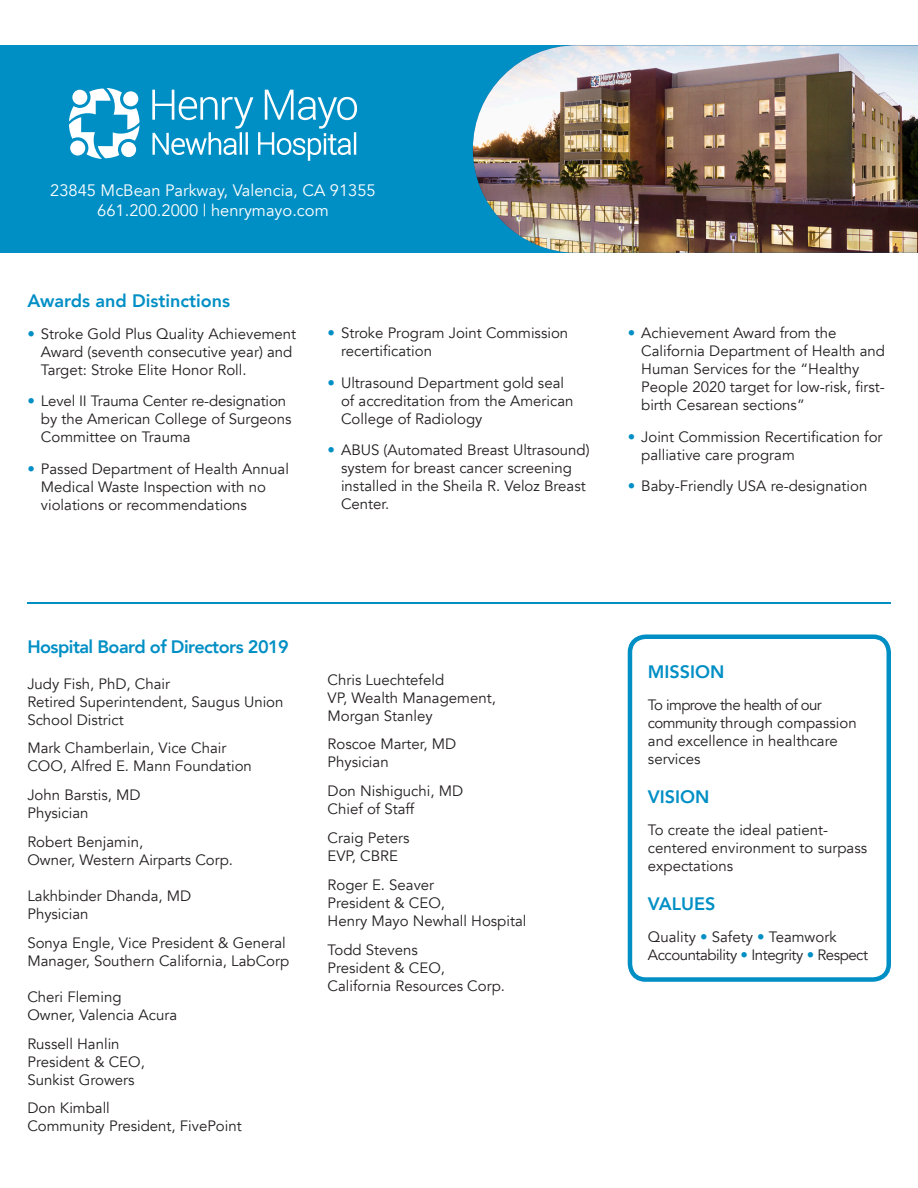
<style>
.page{position:relative;width:918px;height:1188px;background:#fff}
.page>*{position:absolute;margin:0;border:0;box-sizing:border-box;transform-origin:0 0}
.t1{font:800 18px "Avenir";color:#008fc5}
.t2{font:800 18px "Avenir";letter-spacing:-.03em;color:#008fc5}
.t3{font:16.5px "Avenir";color:#fff}
.t4{font:15px/18px "Avenir";color:#231f20}
.t5{font:15px "Avenir";letter-spacing:-.03em;color:#231f20}
.s1{color:#008fc5}
</style>
<div class="page">
<div style="left:0;top:45px;width:918px;height:208px;background:#008fc5"></div>
<img style="left:473px;top:45px;width:445px;height:208px">
<div style="left:628px;top:634px;width:263px;height:348px;border:4px solid #008fc5;border-radius:16px"></div>
<hr style="left:27px;top:603px;width:864px;height:1px;background:#008fc5">
<svg style="left:69px;top:88px;width:71px;height:71px"></svg>
<svg style="left:152px;top:90px;width:205px;height:71px"></svg>
<p class="t3" style="left:50px;top:181px;width:327px">23845 McBean Parkway, Valencia, CA 91355</p>
<p class="t3" style="left:97px;top:201px;width:233px">661.200.2000 | henrymayo.com</p>
<p class="t1" style="left:27px;top:287px;width:204px">Awards and Distinctions</p>
<p class="t4" style="left:41px;top:325px;width:257px;text-indent:-14px"><span class="s1">•</span> Stroke Gold Plus Quality Achievement<br>Award (seventh consecutive year) and<br>Target: Stroke Elite Honor Roll.</p>
<p class="t4" style="left:41px;top:392px;width:252px;text-indent:-14px"><span class="s1">•</span> Level II Trauma Center re-designation by the American College of Surgeons<br>Committee on Trauma</p>
<p class="t4" style="left:41px;top:460px;width:250px;text-indent:-14px"><span class="s1">•</span> Passed Department of Health Annual<br>Medical Waste Inspection with no violations or recommendations</p>
<p class="t4" style="left:341px;top:324px;width:229px;text-indent:-14px"><span class="s1">•</span> Stroke Program Joint Commission recertification</p>
<p class="t4" style="left:341px;top:374px;width:234px;text-indent:-14px"><span class="s1">•</span> Ultrasound Department gold seal of accreditation from the American<br>College of Radiology</p>
<p class="t4" style="left:341px;top:441px;width:250px;text-indent:-14px"><span class="s1">•</span> ABUS (Automated Breast Ultrasound) system for breast cancer screening installed in the Sheila R. Veloz Breast<br>Center.</p>
<p class="t4" style="left:641px;top:324px;width:245px;text-indent:-14px"><span class="s1">•</span> Achievement Award from the<br>California Department of Health and<br>Human Services for the “Healthy<br>People 2020 target for low-risk, first&shy;birth Cesarean sections”</p>
<p class="t4" style="left:641px;top:428px;width:243px;text-indent:-14px"><span class="s1">•</span> Joint Commission Recertification for palliative care program</p>
<p class="t4" style="left:628px;top:477px;width:241px"><span class="s1">•</span> Baby-Friendly USA re-designation</p>
<p class="t2" style="left:27px;top:632px;width:263px">Hospital Board of Directors 2019</p>
<p class="t4" style="left:27px;top:675px;width:144px">Judy Fish, PhD, Chair</p>
<p class="t4" style="left:27px;top:693px;width:258px">Retired Superintendent, Saugus Union<br>School District</p>
<p class="t4" style="left:27px;top:739px;width:200px">Mark Chamberlain, Vice Chair</p>
<p class="t4" style="left:27px;top:757px;width:226px">COO, Alfred E. Mann Foundation</p>
<p class="t4" style="left:27px;top:786px;width:115px">John Barstis, MD</p>
<p class="t4" style="left:27px;top:804px;width:63px">Physician</p>
<p class="t4" style="left:27px;top:833px;width:117px">Robert Benjamin,</p>
<p class="t4" style="left:27px;top:851px;width:207px">Owner, Western Airparts Corp.</p>
<p class="t4" style="left:27px;top:887px;width:165px">Lakhbinder Dhanda, MD</p>
<p class="t4" style="left:27px;top:905px;width:63px">Physician</p>
<p class="t4" style="left:27px;top:934px;width:263px">Sonya Engle, Vice President &amp; General<br>Manager, Southern California, LabCorp</p>
<p class="t4" style="left:27px;top:988px;width:96px">Cheri Fleming</p>
<p class="t4" style="left:27px;top:1006px;width:151px">Owner, Valencia Acura</p>
<p class="t4" style="left:27px;top:1035px;width:94px">Russell Hanlin</p>
<p class="t4" style="left:27px;top:1053px;width:119px">President &amp; CEO,</p>
<p class="t4" style="left:27px;top:1071px;width:109px">Sunkist Growers</p>
<p class="t4" style="left:27px;top:1099px;width:216px">Don Kimball<br>Community President, FivePoint</p>
<p class="t4" style="left:328px;top:671px;width:118px">Chris Luechtefeld</p>
<p class="t4" style="left:328px;top:689px;width:170px">VP, Wealth Management,</p>
<p class="t4" style="left:328px;top:707px;width:107px">Morgan Stanley</p>
<p class="t4" style="left:328px;top:736px;width:130px">Roscoe Marter, MD</p>
<p class="t4" style="left:328px;top:754px;width:63px">Physician</p>
<p class="t4" style="left:328px;top:782px;width:137px">Don Nishiguchi, MD</p>
<p class="t4" style="left:328px;top:800px;width:88px">Chief of Staff</p>
<p class="t4" style="left:328px;top:829px;width:83px">Craig Peters</p>
<p class="t4" style="left:328px;top:847px;width:72px">EVP, CBRE</p>
<p class="t4" style="left:328px;top:876px;width:108px">Roger E. Seaver</p>
<p class="t4" style="left:328px;top:894px;width:119px">President &amp; CEO,</p>
<p class="t4" style="left:328px;top:912px;width:200px">Henry Mayo Newhall Hospital</p>
<p class="t4" style="left:328px;top:941px;width:92px">Todd Stevens</p>
<p class="t4" style="left:328px;top:959px;width:119px">President &amp; CEO,</p>
<p class="t4" style="left:328px;top:977px;width:179px">California Resources Corp.</p>
<p class="t1" style="left:648px;top:658px;width:78px">MISSION</p>
<p class="t4" style="left:648px;top:696px;width:210px">To improve the health of our community through compassion and excellence in healthcare services</p>
<p class="t1" style="left:648px;top:783px;width:63px">VISION</p>
<p class="t4" style="left:648px;top:821px;width:221px">To create the ideal patient&shy;centered environment to surpass expectations</p>
<p class="t1" style="left:648px;top:890px;width:69px">VALUES</p>
<p class="t4" style="left:648px;top:928px;width:190px">Quality <span class="s1">•</span> Safety <span class="s1">•</span> Teamwork</p>
<p class="t5" style="left:648px;top:946px;width:222px">Accountability <span class="s1">•</span> Integrity <span class="s1">•</span> Respect</p>
</div>
